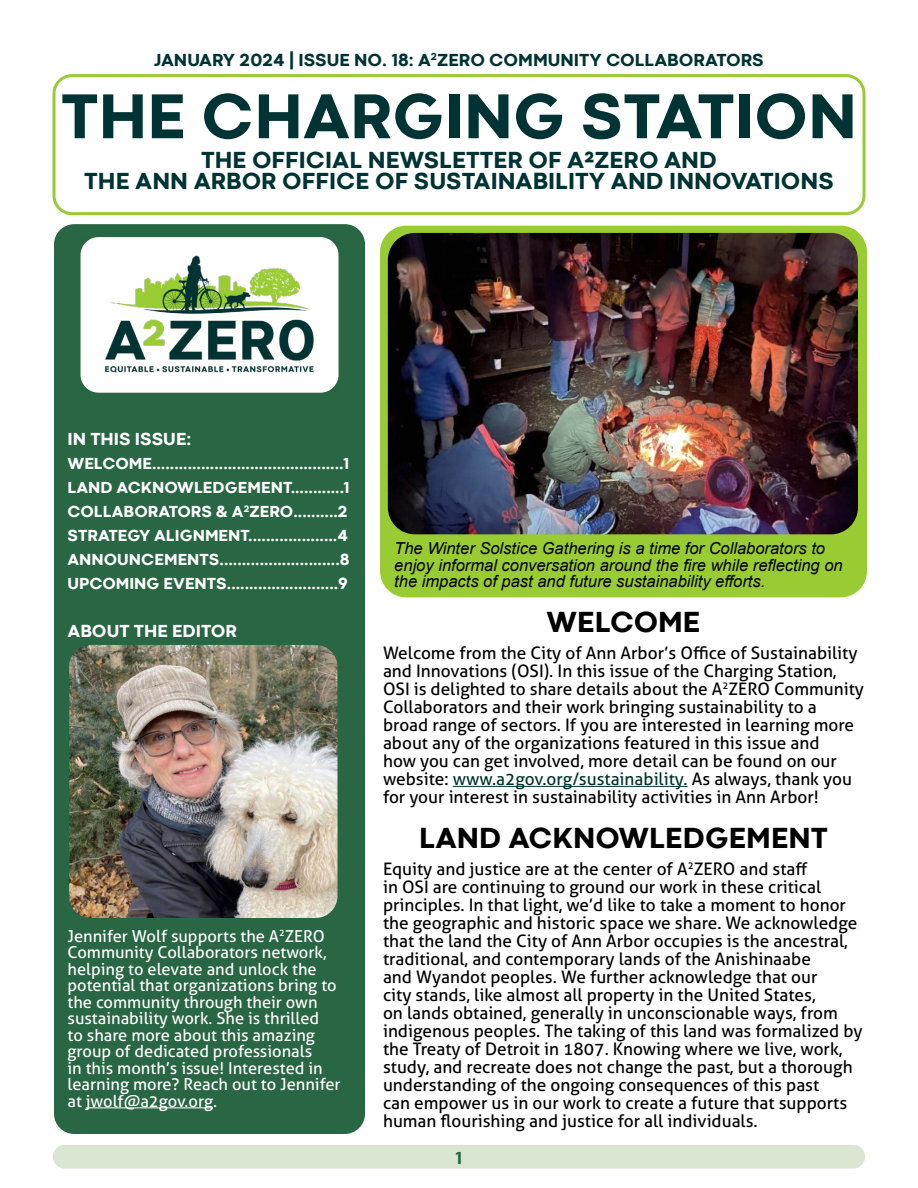
<style>
.page{position:relative;width:918px;height:1188px;background:#fff}
.page>*{position:absolute;margin:0;border:0;box-sizing:border-box;transform-origin:0 0}
.t1{font:800 66px "Codec Cold";color:#033}
.t2{font:800 30px "Codec Cold";color:#000}
.t3{font:800 24px/21px "Codec Cold";color:#033;text-align:center}
.t4{font:800 18px "Codec Cold";color:#033}
.t5{font:800 18px "Codec Cold";color:#fff}
.t6{font:800 18px "Codec Cold";color:#296643}
.t7{font:17.25px/18px "Aller";color:#000}
.t8{font:16.5px/16.5px "Aller";color:#fff}
.t9{font:800 16.5px/24px "Codec Cold";color:#fff}
.t10{font:italic 16.5px/16.5px "Arial";color:#000}
.s1{color:#033}
</style>
<div class="page">
<div style="left:53px;top:1145px;width:812px;height:24px;background:#d9e6d2;border-radius:12px"></div>
<div style="left:379px;top:225px;width:489px;height:373px;background:#9c3;border-radius:27px"></div>
<div style="left:379px;top:224px;width:489px;height:375px;border:2px solid #fff;border-radius:27px"></div>
<div style="left:54px;top:224px;width:311px;height:910px;background:#296643;border-radius:20px"></div>
<hr style="left:86px;top:1107px;width:127px;height:1px;background:#fff">
<hr style="left:453px;top:786px;width:235px;height:1px;background:#033">
<img style="left:81px;top:237px;width:258px;height:156px">
<div style="left:52px;top:74px;width:814px;height:141px;border:3px solid #9c3;border-radius:18px"></div>
<img style="left:69px;top:645px;width:269px;height:273px">
<img style="left:388px;top:233px;width:470px;height:301px">
<p class="t4" style="left:154px;top:49px;width:611px">JANUARY 2024 | ISSUE NO. 18: A<sup>2</sup>ZERO COMMUNITY COLLABORATORS</p>
<h1 class="t1" style="left:61px;top:76px;width:798px">THE CHARGING STATION</h1>
<h3 class="t3" style="left:84px;top:150px;width:751px">THE OFFICIAL NEWSLETTER OF A2ZERO AND<br>THE ANN ARBOR OFFICE OF SUSTAINABILITY AND INNOVATIONS</h3>
<p class="t5" style="left:68px;top:428px;width:125px">IN THIS ISSUE:</p>
<p class="t9" style="left:67px;top:452px;width:284px">WELCOME...........................................1<br>LAND ACKNOWLEDGEMENT............1<br>COLLABORATORS &amp; A<sup>2</sup>ZERO..........2<br>STRATEGY ALIGNMENT....................4<br>ANNOUNCEMENTS...........................8<br>UPCOMING EVENTS.........................9</p>
<p class="t5" style="left:68px;top:620px;width:171px">ABOUT THE EDITOR</p>
<p class="t8" style="left:67px;top:927px;width:275px">Jennifer Wolf supports the A<sup>2</sup>ZERO Community Collaborators network, helping to elevate and unlock the potential that organizations bring to the community through their own sustainability work. She is thrilled<br>to share more about this amazing group of dedicated professionals<br>in this month’s issue! Interested in learning more? Reach out to Jennifer at jwolf@a2gov.org.</p>
<p class="t10" style="left:394px;top:540px;width:450px">The Winter Solstice Gathering is a time for Collaborators to enjoy informal conversation around the fire while reflecting on the impacts of past and future sustainability efforts.</p>
<h2 class="t2" style="left:547px;top:604px;width:155px">WELCOME</h2>
<p class="t7" style="left:383px;top:644px;width:482px">Welcome from the City of Ann Arbor’s Office of Sustainability and Innovations (OSI). In this issue of the Charging Station, OSI is delighted to share details about the A<sup>2</sup>ZERO Community Collaborators and their work bringing sustainability to a broad range of sectors. If you are interested in learning more about any of the organizations featured in this issue and<br>how you can get involved, more detail can be found on our website: <span class="s1">www.a2gov.org/sustainability.</span> As always, thank you for your interest in sustainability activities in Ann Arbor!</p>
<h2 class="t2" style="left:419px;top:820px;width:410px">LAND ACKNOWLEDGEMENT</h2>
<p class="t7" style="left:383px;top:860px;width:481px">Equity and justice are at the center of A<sup>2</sup>ZERO and staff<br>in OSI are continuing to ground our work in these critical principles. In that light, we’d like to take a moment to honor the geographic and historic space we share. We acknowledge that the land the City of Ann Arbor occupies is the ancestral, traditional, and contemporary lands of the Anishinaabe<br>and Wyandot peoples. We further acknowledge that our<br>city stands, like almost all property in the United States,<br>on lands obtained, generally in unconscionable ways, from indigenous peoples. The taking of this land was formalized by the Treaty of Detroit in 1807. Knowing where we live, work, study, and recreate does not change the past, but a thorough understanding of the ongoing consequences of this past<br>can empower us in our work to create a future that supports human flourishing and justice for all individuals.</p>
<p class="t6" style="left:456px;top:1147px;width:8px">1</p>
</div>
